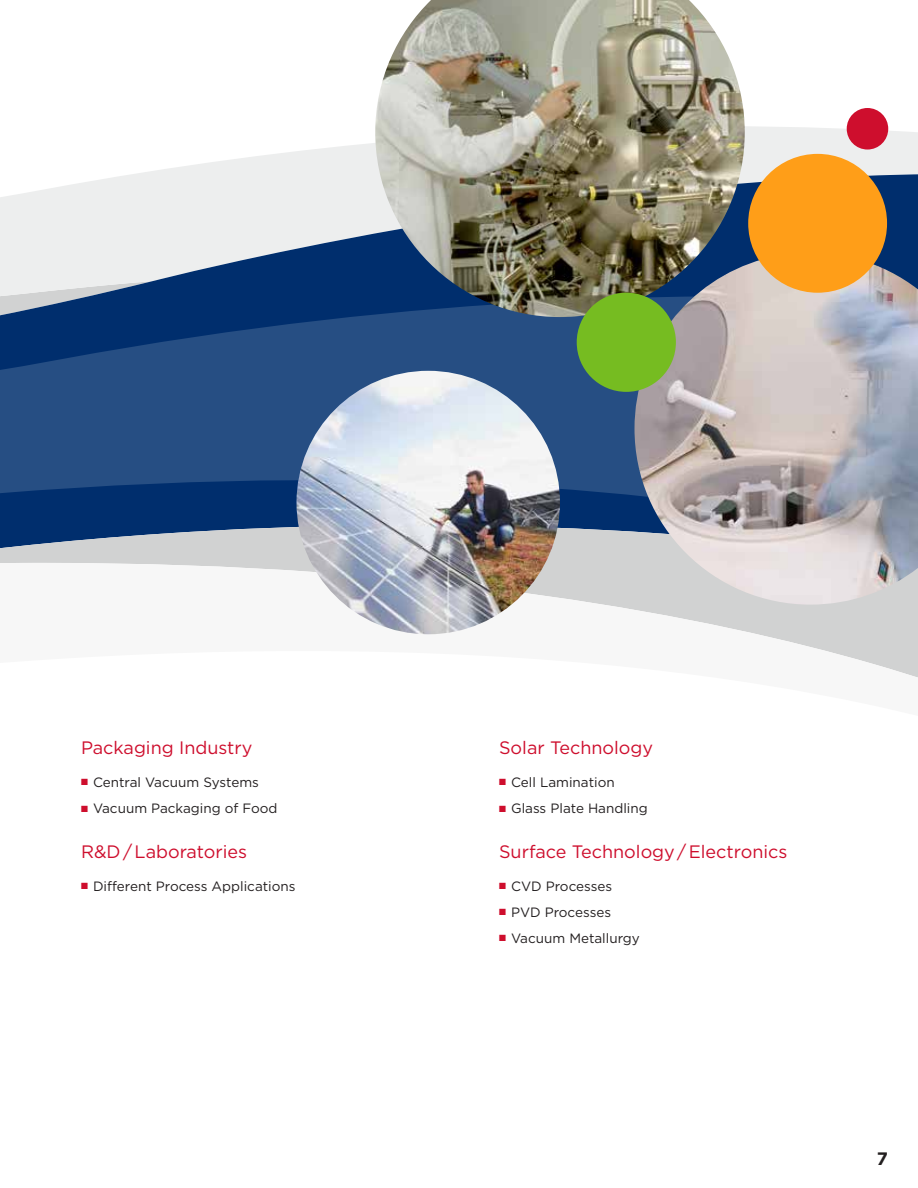
<style>
.page{position:relative;width:918px;height:1188px;background:#fff}
.page>*{position:absolute;margin:0;border:0;box-sizing:border-box;transform-origin:0 0}
.t1{font:18px "Gotham";color:#ce0e2d}
.t2{font:700 18px "Gotham";color:#231f20}
.t3{font:13.5px "Gotham";color:#231f20}
.s1{color:#ce0e2d}
</style>
<div class="page">
<svg style="left:137px;top:126px;width:781px;height:48px;fill:#edeeee"></svg>
<svg style="left:0;top:174px;width:918px;height:116px;background:#b5c0cf"></svg>
<svg style="left:0;top:290px;width:634px;height:210px;background:#20487f"></svg>
<svg style="left:0;top:500px;width:634px;height:62px;background:#5f799b"></svg>
<svg style="left:0;top:562px;width:918px;height:116px"></svg>
<img style="left:634px;top:259px;width:284px;height:346px">
<div style="left:748px;top:154px;width:139px;height:139px;background:#ff9e18;border-radius:50%"></div>
<div style="left:847px;top:108px;width:41px;height:42px;background:#ce0e2d;border-radius:50%"></div>
<img style="left:375px;top:0;width:370px;height:317px">
<img style="left:297px;top:371px;width:263px;height:263px;border-radius:132px">
<div style="left:577px;top:293px;width:99px;height:99px;background:#76bc21;border-radius:50%"></div>
<h1 class="t1" style="left:81px;top:736px;width:173px">Packaging Industry</h1>
<p class="t3" style="left:81px;top:774px;width:179px"><span class="s1">■</span> Central Vacuum Systems</p>
<p class="t3" style="left:81px;top:800px;width:198px"><span class="s1">■</span> Vacuum Packaging of Food</p>
<h1 class="t1" style="left:81px;top:840px;width:168px">R&amp;D / Laboratories</h1>
<p class="t3" style="left:81px;top:877px;width:216px"><span class="s1">■</span> Different Process Applications</p>
<h1 class="t1" style="left:499px;top:736px;width:156px">Solar Technology</h1>
<p class="t3" style="left:499px;top:774px;width:117px"><span class="s1">■</span> Cell Lamination</p>
<p class="t3" style="left:499px;top:800px;width:150px"><span class="s1">■</span> Glass Plate Handling</p>
<h1 class="t1" style="left:499px;top:840px;width:290px">Surface Technology / Electronics</h1>
<p class="t3" style="left:499px;top:877px;width:115px"><span class="s1">■</span> CVD Processes</p>
<p class="t3" style="left:499px;top:904px;width:114px"><span class="s1">■</span> PVD Processes</p>
<p class="t3" style="left:499px;top:930px;width:142px"><span class="s1">■</span> Vacuum Metallurgy</p>
<h1 class="t2" style="left:877px;top:1147px;width:13px">7</h1>
</div>
